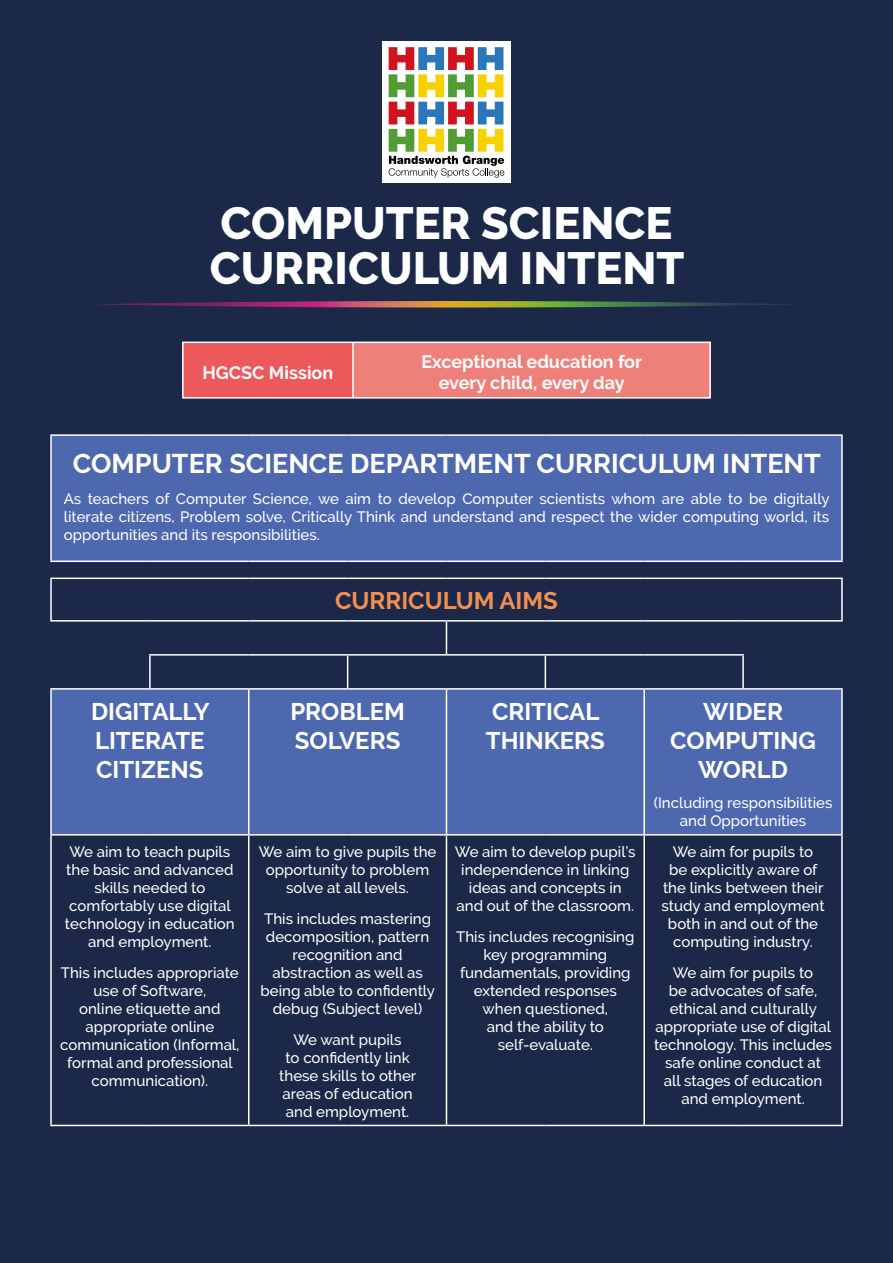
<style>
.page{position:relative;width:893px;height:1263px;background:#1b2847}
.page>*{position:absolute;margin:0;border:0;box-sizing:border-box;transform-origin:0 0}
.t1{font:800 45px/45px "Raleway";color:#fff}
.t2{font:700 27px "Raleway";color:#fff}
.t3{font:700 24px/28.8px "Raleway";color:#fff}
.t4{font:700 24px "Raleway";color:#f29053}
.t5{font:700 18px/21.6px "Raleway";color:#fff;text-align:center}
.t6{font:500 15px/18px "Raleway";color:#fff;text-align:center}
</style>
<div class="page">
<div style="left:183px;top:342px;width:170px;height:56px;background:#eb595b"></div>
<div style="left:353px;top:342px;width:357px;height:56px;background:#ef8079"></div>
<hr style="left:182px;top:342px;width:171px;height:1px;background:#fff">
<hr style="left:182px;top:343px;width:2px;height:54px;background:#fff">
<hr style="left:353px;top:342px;width:358px;height:1px;background:#fff">
<hr style="left:352px;top:343px;width:2px;height:54px;background:#fff">
<hr style="left:709px;top:343px;width:2px;height:54px;background:#fff">
<hr style="left:182px;top:397px;width:171px;height:2px;background:#fff">
<hr style="left:353px;top:397px;width:358px;height:2px;background:#fff">
<svg style="left:52px;top:436px;width:789px;height:398px;fill:#4e68af"></svg>
<hr style="left:50px;top:434px;width:100px;height:2px;background:#fff">
<hr style="left:50px;top:436px;width:2px;height:124px;background:#fff">
<hr style="left:150px;top:434px;width:99px;height:2px;background:#fff">
<hr style="left:249px;top:434px;width:99px;height:2px;background:#fff">
<hr style="left:348px;top:434px;width:98px;height:2px;background:#fff">
<hr style="left:446px;top:434px;width:99px;height:2px;background:#fff">
<hr style="left:545px;top:434px;width:99px;height:2px;background:#fff">
<hr style="left:644px;top:434px;width:99px;height:2px;background:#fff">
<hr style="left:743px;top:434px;width:100px;height:2px;background:#fff">
<hr style="left:841px;top:436px;width:2px;height:124px;background:#fff">
<hr style="left:50px;top:690px;width:2px;height:144px;background:#fff">
<hr style="left:248px;top:690px;width:1px;height:144px;background:#fff">
<hr style="left:446px;top:690px;width:1px;height:144px;background:#fff">
<hr style="left:643px;top:690px;width:2px;height:144px;background:#fff">
<hr style="left:841px;top:690px;width:2px;height:144px;background:#fff">
<hr style="left:50px;top:834px;width:100px;height:1px;background:#fff">
<hr style="left:50px;top:835px;width:2px;height:290px;background:#fff">
<hr style="left:150px;top:834px;width:99px;height:1px;background:#fff">
<hr style="left:249px;top:834px;width:99px;height:1px;background:#fff">
<hr style="left:248px;top:835px;width:1px;height:290px;background:#fff">
<hr style="left:348px;top:834px;width:98px;height:1px;background:#fff">
<hr style="left:446px;top:834px;width:99px;height:1px;background:#fff">
<hr style="left:446px;top:835px;width:1px;height:290px;background:#fff">
<hr style="left:545px;top:834px;width:99px;height:1px;background:#fff">
<hr style="left:644px;top:834px;width:99px;height:1px;background:#fff">
<hr style="left:643px;top:835px;width:2px;height:290px;background:#fff">
<hr style="left:743px;top:834px;width:100px;height:1px;background:#fff">
<hr style="left:841px;top:835px;width:2px;height:290px;background:#fff">
<hr style="left:50px;top:1125px;width:100px;height:1px;background:#fff">
<hr style="left:150px;top:1125px;width:99px;height:1px;background:#fff">
<hr style="left:249px;top:1125px;width:99px;height:1px;background:#fff">
<hr style="left:348px;top:1125px;width:98px;height:1px;background:#fff">
<hr style="left:446px;top:1125px;width:99px;height:1px;background:#fff">
<hr style="left:545px;top:1125px;width:99px;height:1px;background:#fff">
<hr style="left:644px;top:1125px;width:99px;height:1px;background:#fff">
<hr style="left:743px;top:1125px;width:100px;height:1px;background:#fff">
<hr style="left:50px;top:560px;width:100px;height:2px;background:#fff">
<hr style="left:150px;top:560px;width:99px;height:2px;background:#fff">
<hr style="left:249px;top:560px;width:99px;height:2px;background:#fff">
<hr style="left:348px;top:560px;width:98px;height:2px;background:#fff">
<hr style="left:446px;top:560px;width:99px;height:2px;background:#fff">
<hr style="left:545px;top:560px;width:99px;height:2px;background:#fff">
<hr style="left:644px;top:560px;width:99px;height:2px;background:#fff">
<hr style="left:743px;top:560px;width:100px;height:2px;background:#fff">
<hr style="left:50px;top:688px;width:100px;height:2px;background:#fff">
<hr style="left:249px;top:688px;width:99px;height:2px;background:#fff">
<hr style="left:348px;top:688px;width:98px;height:2px;background:#fff">
<hr style="left:446px;top:688px;width:99px;height:2px;background:#fff">
<hr style="left:545px;top:688px;width:99px;height:2px;background:#fff">
<hr style="left:743px;top:688px;width:100px;height:2px;background:#fff">
<hr style="left:249px;top:654px;width:99px;height:2px;background:#fff">
<hr style="left:348px;top:654px;width:98px;height:2px;background:#fff">
<hr style="left:446px;top:654px;width:99px;height:2px;background:#fff">
<hr style="left:545px;top:654px;width:99px;height:2px;background:#fff">
<hr style="left:446px;top:622px;width:1px;height:32px;background:#fff">
<hr style="left:347px;top:656px;width:1px;height:32px;background:#fff">
<hr style="left:545px;top:656px;width:1px;height:32px;background:#fff">
<hr style="left:644px;top:654px;width:100px;height:2px;background:#fff">
<hr style="left:742px;top:656px;width:2px;height:32px;background:#fff">
<hr style="left:644px;top:688px;width:99px;height:2px;background:#fff">
<hr style="left:149px;top:654px;width:100px;height:2px;background:#fff">
<hr style="left:149px;top:656px;width:2px;height:32px;background:#fff">
<hr style="left:150px;top:688px;width:99px;height:2px;background:#fff">
<hr style="left:50px;top:577px;width:100px;height:2px;background:#fff">
<hr style="left:50px;top:579px;width:2px;height:41px;background:#fff">
<hr style="left:150px;top:577px;width:99px;height:2px;background:#fff">
<hr style="left:249px;top:577px;width:99px;height:2px;background:#fff">
<hr style="left:348px;top:577px;width:98px;height:2px;background:#fff">
<hr style="left:446px;top:577px;width:99px;height:2px;background:#fff">
<hr style="left:545px;top:577px;width:99px;height:2px;background:#fff">
<hr style="left:644px;top:577px;width:99px;height:2px;background:#fff">
<hr style="left:743px;top:577px;width:100px;height:2px;background:#fff">
<hr style="left:841px;top:579px;width:2px;height:41px;background:#fff">
<hr style="left:50px;top:620px;width:100px;height:2px;background:#fff">
<hr style="left:150px;top:620px;width:99px;height:2px;background:#fff">
<hr style="left:249px;top:620px;width:99px;height:2px;background:#fff">
<hr style="left:348px;top:620px;width:98px;height:2px;background:#fff">
<hr style="left:446px;top:620px;width:99px;height:2px;background:#fff">
<hr style="left:545px;top:620px;width:99px;height:2px;background:#fff">
<hr style="left:644px;top:620px;width:99px;height:2px;background:#fff">
<hr style="left:743px;top:620px;width:100px;height:2px;background:#fff">
<div style="left:382px;top:41px;width:129px;height:141px;background:#fff"></div>
<svg style="left:389px;top:47px;width:115px;height:131px"></svg>
<svg style="left:97px;top:301px;width:690px;height:7px"></svg>
<h1 class="t1" style="left:210px;top:201px;width:476px">COMPUTER SCIENCE<br>CURRICULUM INTENT</h1>
<p class="t5" style="left:202px;top:361px;width:132px">HGCSC Mission</p>
<p class="t5" style="left:421px;top:351px;width:222px">Exceptional education for every child, every day</p>
<h2 class="t2" style="left:73px;top:448px;width:750px">COMPUTER SCIENCE DEPARTMENT CURRICULUM INTENT</h2>
<p class="t6" style="left:64px;top:490px;width:767px;text-align:justify">As teachers of Computer Science, we aim to develop Computer scientists whom are able to be digitally literate citizens, Problem solve, Critically Think and understand and respect the wider computing world, its opportunities and its responsibilities.</p>
<h3 class="t4" style="left:335px;top:587px;width:224px">CURRICULUM AIMS</h3>
<h3 class="t3" style="left:91px;top:697px;width:120px">DIGITALLY<br>LITERATE<br>CITIZENS</h3>
<h3 class="t3" style="left:290px;top:697px;width:116px">PROBLEM<br>SOLVERS</h3>
<h3 class="t3" style="left:486px;top:697px;width:121px">CRITICAL<br>THINKERS</h3>
<h3 class="t3" style="left:670px;top:697px;width:147px;text-align:center">WIDER<br>COMPUTING<br>WORLD</h3>
<p class="t6" style="left:654px;top:794px;width:180px">(Including responsibilities and Opportunities</p>
<p class="t6" style="left:65px;top:843px;width:171px">We aim to teach pupils the basic and advanced skills needed to comfortably use digital technology in education and employment.</p>
<p class="t6" style="left:60px;top:964px;width:181px">This includes appropriate use of Software,<br>online etiquette and appropriate online communication (Informal, formal and professional communication).</p>
<p class="t6" style="left:661px;top:843px;width:165px">We aim for pupils to<br>be explicitly aware of the links between their study and employment both in and out of the computing industry.</p>
<p class="t6" style="left:654px;top:964px;width:179px">We aim for pupils to<br>be advocates of safe, ethical and culturally appropriate use of digital technology. This includes safe online conduct at<br>all stages of education and employment.</p>
<p class="t6" style="left:455px;top:843px;width:182px">We aim to develop pupil’s independence in linking ideas and concepts in and out of the classroom.</p>
<p class="t6" style="left:456px;top:928px;width:180px">This includes recognising key programming fundamentals, providing extended responses when questioned,<br>and the ability to self-evaluate.</p>
<p class="t6" style="left:259px;top:843px;width:179px">We aim to give pupils the opportunity to problem solve at all levels.</p>
<p class="t6" style="left:260px;top:910px;width:176px">This includes mastering decomposition, pattern recognition and abstraction as well as being able to confidently debug (Subject level)</p>
<p class="t6" style="left:279px;top:1031px;width:139px">We want pupils<br>to confidently link these skills to other areas of education and employment.</p>
</div>
